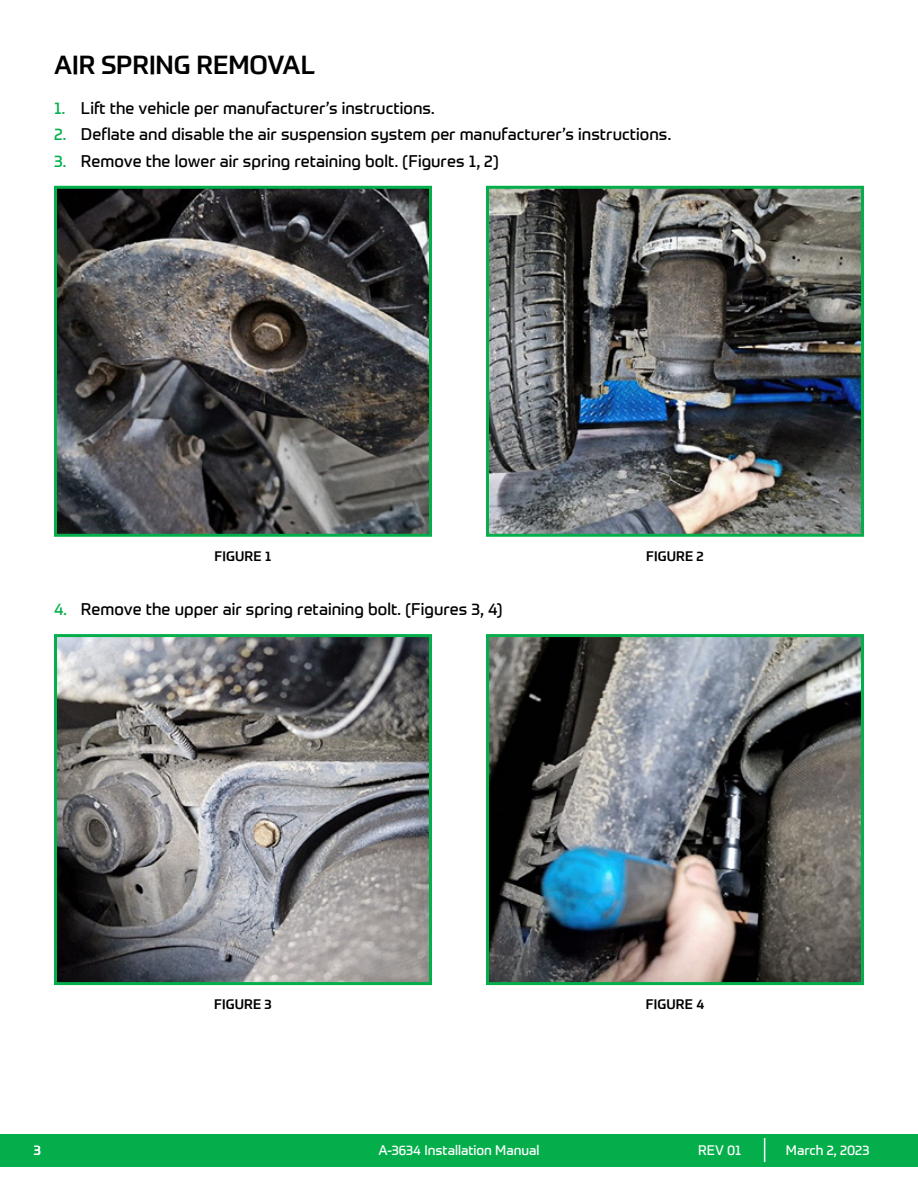
<style>
.page{position:relative;width:918px;height:1188px;background:#fff}
.page>*{position:absolute;margin:0;border:0;box-sizing:border-box;transform-origin:0 0}
.t1{font:500 25.5px "Prometo";letter-spacing:-.005em;color:#000}
.t2{font:16.5px "Prometo";color:#000}
.t3{font:13.5px "Prometo";color:#fff}
.t4{font:500 13.5px "Prometo";letter-spacing:.01em;color:#000}
.s1{color:#04af4b}
</style>
<div class="page">
<div style="left:0;top:1134px;width:918px;height:32px;background:#04af4b"></div>
<svg style="left:764px;top:1138px;width:1px;height:24px"></svg>
<img style="left:58px;top:190px;width:370px;height:343px">
<div style="left:54px;top:186px;width:378px;height:351px;border:3px solid #04af4b"></div>
<img style="left:490px;top:190px;width:370px;height:343px">
<div style="left:486px;top:186px;width:378px;height:351px;border:3px solid #04af4b"></div>
<img style="left:58px;top:638px;width:370px;height:343px">
<div style="left:54px;top:634px;width:378px;height:351px;border:3px solid #04af4b"></div>
<img style="left:490px;top:638px;width:370px;height:343px">
<div style="left:486px;top:634px;width:378px;height:351px;border:3px solid #04af4b"></div>
<h1 class="t1" style="left:54px;top:49px;width:263px">AIR SPRING REMOVAL</h1>
<p class="t2" style="left:54px;top:98px;width:382px"><span class="s1">1.</span> Lift the vehicle per manufacturer’s instructions.</p>
<p class="t2" style="left:54px;top:124px;width:619px"><span class="s1">2.</span> Deflate and disable the air suspension system per manufacturer’s instructions.</p>
<p class="t2" style="left:54px;top:151px;width:447px"><span class="s1">3.</span> Remove the lower air spring retaining bolt. (Figures 1, 2)</p>
<p class="t4" style="left:215px;top:548px;width:58px">FIGURE 1</p>
<p class="t4" style="left:646px;top:548px;width:59px">FIGURE 2</p>
<p class="t2" style="left:54px;top:599px;width:450px"><span class="s1">4.</span> Remove the upper air spring retaining bolt. (Figures 3, 4)</p>
<p class="t4" style="left:214px;top:996px;width:59px">FIGURE 3</p>
<p class="t4" style="left:646px;top:996px;width:60px">FIGURE 4</p>
<p class="t3" style="left:34px;top:1142px;width:9px">3</p>
<p class="t3" style="left:378px;top:1142px;width:163px">A-3634 Installation Manual</p>
<p class="t3" style="left:698px;top:1142px;width:45px">REV 01</p>
<p class="t3" style="left:786px;top:1142px;width:85px">March 2, 2023</p>
</div>
